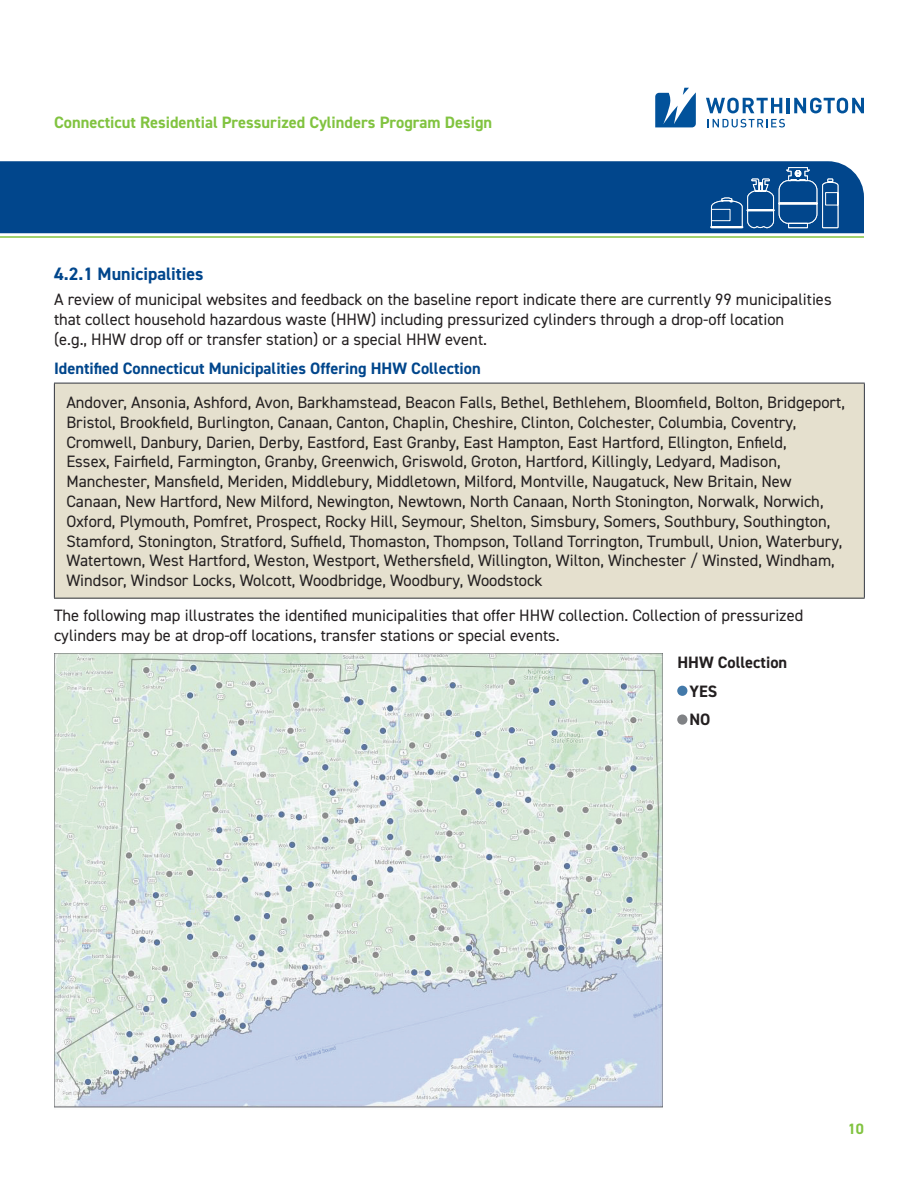
<style>
.page{position:relative;width:918px;height:1188px;background:#fff}
.page>*{position:absolute;margin:0;border:0;box-sizing:border-box;transform-origin:0 0}
.t1{font:700 18px "DIN2014";color:#01468c}
.t2{font:16.5px/19.8px "DIN2014";color:#231f20}
.t3{font:700 16.5px "DIN2014";color:#01468c}
.t4{font:700 16.5px "DIN2014";color:#81c340}
.t5{font:700 16.5px/28.8px "DIN2014";color:#231f20}
.t6{font:700 15px "DIN2014";color:#81c340}
</style>
<div class="page">
<div style="left:0;top:161px;width:864px;height:72px;background:#01468c"></div>
<hr style="left:0;top:236px;width:864px;height:2px;background:#81c340">
<svg style="left:710px;top:167px;width:128px;height:61px;background:#24609c"></svg>
<svg style="left:706px;top:98px;width:76px;height:15px"></svg>
<hr style="left:787px;top:98px;width:3px;height:15px;background:#01529b">
<svg style="left:794px;top:98px;width:70px;height:15px"></svg>
<svg style="left:708px;top:119px;width:77px;height:9px"></svg>
<svg style="left:655px;top:88px;width:41px;height:39px"></svg>
<div style="left:54px;top:383px;width:810px;height:215px;background:#e5e0ce"></div>
<hr style="left:54px;top:383px;width:811px;height:1px;background:#323640">
<hr style="left:54px;top:383px;width:1px;height:215px;background:#323640">
<hr style="left:864px;top:383px;width:1px;height:215px;background:#323640">
<hr style="left:54px;top:598px;width:811px;height:1px;background:#323640">
<img style="left:54px;top:653px;width:608px;height:455px">
<div style="left:677px;top:686px;width:10px;height:10px;background:#4379a9;border-radius:50%"></div>
<div style="left:677px;top:714px;width:10px;height:11px;background:#808285;border-radius:50%"></div>
<p class="t4" style="left:54px;top:111px;width:440px">Connecticut Residential Pressurized Cylinders Program Design</p>
<p class="t1" style="left:54px;top:261px;width:151px">4.2.1 Municipalities</p>
<p class="t2" style="left:54px;top:289px;width:779px">A review of municipal websites and feedback on the baseline report indicate there are currently 99 municipalities that collect household hazardous waste (HHW) including pressurized cylinders through a drop-off location<br>(e.g., HHW drop off or transfer station) or a special HHW event.</p>
<p class="t3" style="left:54px;top:357px;width:428px">Identified Connecticut Municipalities Offering HHW Collection</p>
<p class="t2" style="left:66px;top:392px;width:780px">Andover, Ansonia, Ashford, Avon, Barkhamstead, Beacon Falls, Bethel, Bethlehem, Bloomfield, Bolton, Bridgeport, Bristol, Brookfield, Burlington, Canaan, Canton, Chaplin, Cheshire, Clinton, Colchester, Columbia, Coventry, Cromwell, Danbury, Darien, Derby, Eastford, East Granby, East Hampton, East Hartford, Ellington, Enfield,<br>Essex, Fairfield, Farmington, Granby, Greenwich, Griswold, Groton, Hartford, Killingly, Ledyard, Madison, Manchester, Mansfield, Meriden, Middlebury, Middletown, Milford, Montville, Naugatuck, New Britain, New Canaan, New Hartford, New Milford, Newington, Newtown, North Canaan, North Stonington, Norwalk, Norwich, Oxford, Plymouth, Pomfret, Prospect, Rocky Hill, Seymour, Shelton, Simsbury, Somers, Southbury, Southington, Stamford, Stonington, Stratford, Suffield, Thomaston, Thompson, Tolland Torrington, Trumbull, Union, Waterbury, Watertown, West Hartford, Weston, Westport, Wethersfield, Willington, Wilton, Winchester / Winsted, Windham, Windsor, Windsor Locks, Wolcott, Woodbridge, Woodbury, Woodstock</p>
<p class="t2" style="left:54px;top:605px;width:751px">The following map illustrates the identified municipalities that offer HHW collection. Collection of pressurized cylinders may be at drop-off locations, transfer stations or special events.</p>
<p class="t5" style="left:689px;top:647px;width:99px;text-indent:-12px">HHW Collection<br>YES<br>NO</p>
<p class="t6" style="left:848px;top:1119px;width:18px">10</p>
</div>
